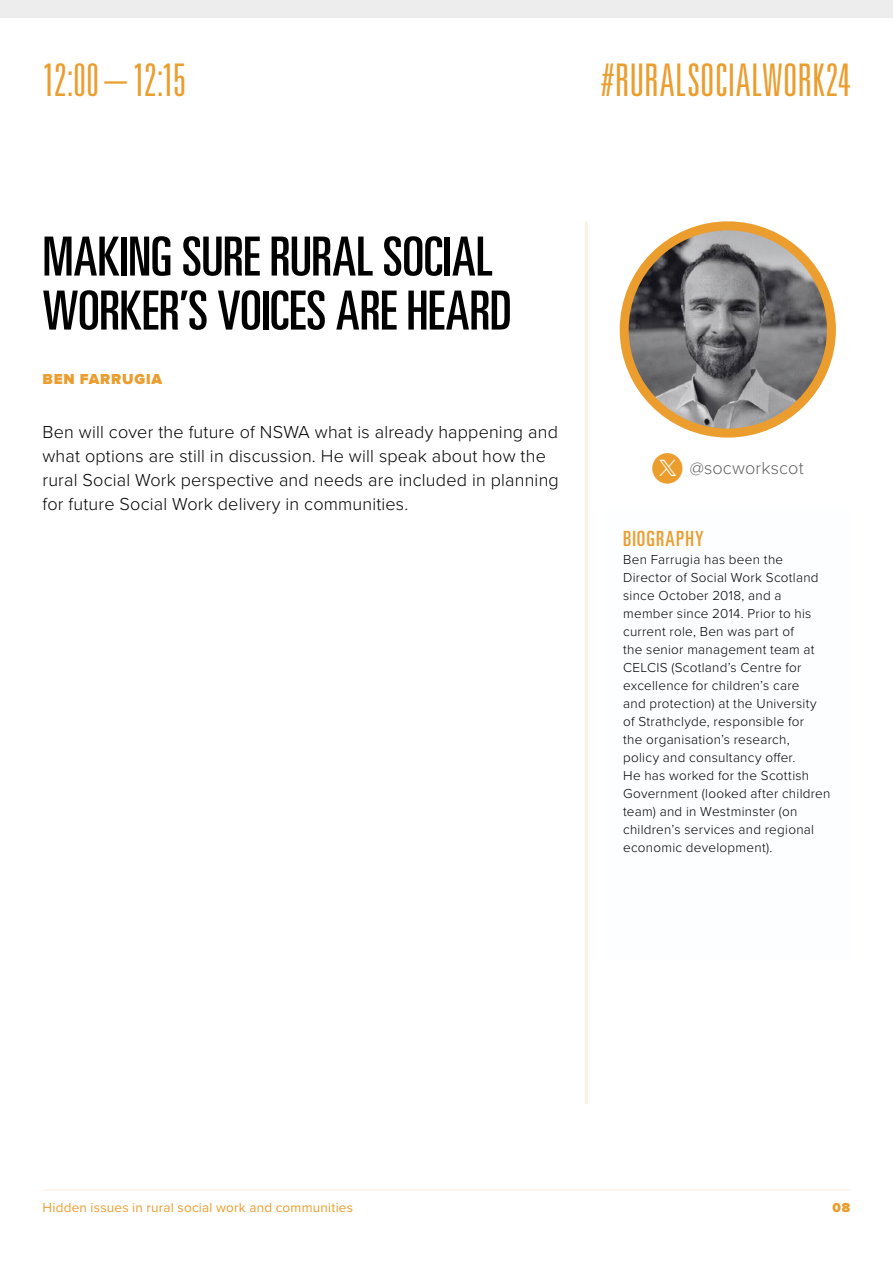
<style>
.page{position:relative;width:893px;height:1263px;background:#fff}
.page>*{position:absolute;margin:0;border:0;box-sizing:border-box;transform-origin:0 0}
.t1{font:ultra-condensed 54px/54px "Univers LT Std";letter-spacing:-.01em;color:#000}
.Times{font:300 ultra-condensed 45px "Univers LT Std";color:#eb9d2e}
.sidebar_heading{font:ultra-condensed 21px "Univers LT Std";letter-spacing:.05em;color:#eb9d2e}
.Desc{font:300 18px/24px "Proxima Nova";letter-spacing:.01em;color:#000}
.social_media_links{font:300 18px "Proxima Nova";letter-spacing:.01em;color:#646363}
.byline{font:900 15px "Proxima Nova";letter-spacing:.05em;color:#eb9d2e}
.sidebar{font:300 13.5px/18px "Proxima Nova";letter-spacing:.02em;color:#000}
.t2{font:13.5px "Proxima Nova";letter-spacing:.015em;color:#eb9d2e}
.t3{font:900 13.5px "Proxima Nova";color:#eb9d2e}
.s1{font-family:"Social Media Circled";font-weight:400;font-size:30px;color:#eb9d2e}
</style>
<div class="page">
<hr style="left:43px;top:1189px;width:807px;height:1px;background:#fcf0e0">
<div style="left:0;top:0;width:893px;height:18px;background:#ededed"></div>
<img style="left:624px;top:226px;width:207px;height:207px;border-radius:104px">
<div style="left:620px;top:221px;width:216px;height:217px;border:9px solid #eb9d2e;border-radius:50%"></div>
<hr style="left:585px;top:221px;width:3px;height:883px;background:#fcf0e0">
<p class="Times" style="left:43px;top:56px;width:145px">12:00– 12:15</p>
<h2 class="Times" style="left:601px;top:56px;width:250px">#RURALSOCIALWORK24</h2>
<p class="t1" style="left:43px;top:229px;width:471px">MAKING SURE RURAL SOCIAL<br>WORKER’S VOICES ARE HEARD</p>
<p class="byline" style="left:43px;top:372px;width:121px">BEN FARRUGIA</p>
<p class="Desc" style="left:43px;top:419px;width:518px">Ben will cover the future of NSWA what is already happening and what options are still in discussion. He will speak about how the rural Social Work perspective and needs are included in planning for future Social Work delivery in communities.</p>
<p class="social_media_links" style="left:652px;top:454px;width:153px"><span class="s1">D</span> @socworkscot</p>
<p class="sidebar_heading" style="left:623px;top:526px;width:82px">BIOGRAPHY</p>
<p class="sidebar" style="left:623px;top:549px;width:209px">Ben Farrugia has been the<br>Director of Social Work Scotland since October 2018, and a member since 2014. Prior to his current role, Ben was part of<br>the senior management team at<br>CELCIS (Scotland’s Centre for excellence for children’s care<br>and protection) at the University of Strathclyde, responsible for<br>the organisation’s research,<br>policy and consultancy offer.<br>He has worked for the Scottish<br>Government (looked after children team) and in Westminster (on children’s services and regional economic development).</p>
<p class="t2" style="left:43px;top:1197px;width:312px">Hidden issues in rural social work and communities</p>
<p class="t3" style="left:833px;top:1201px;width:19px">08</p>
</div>
